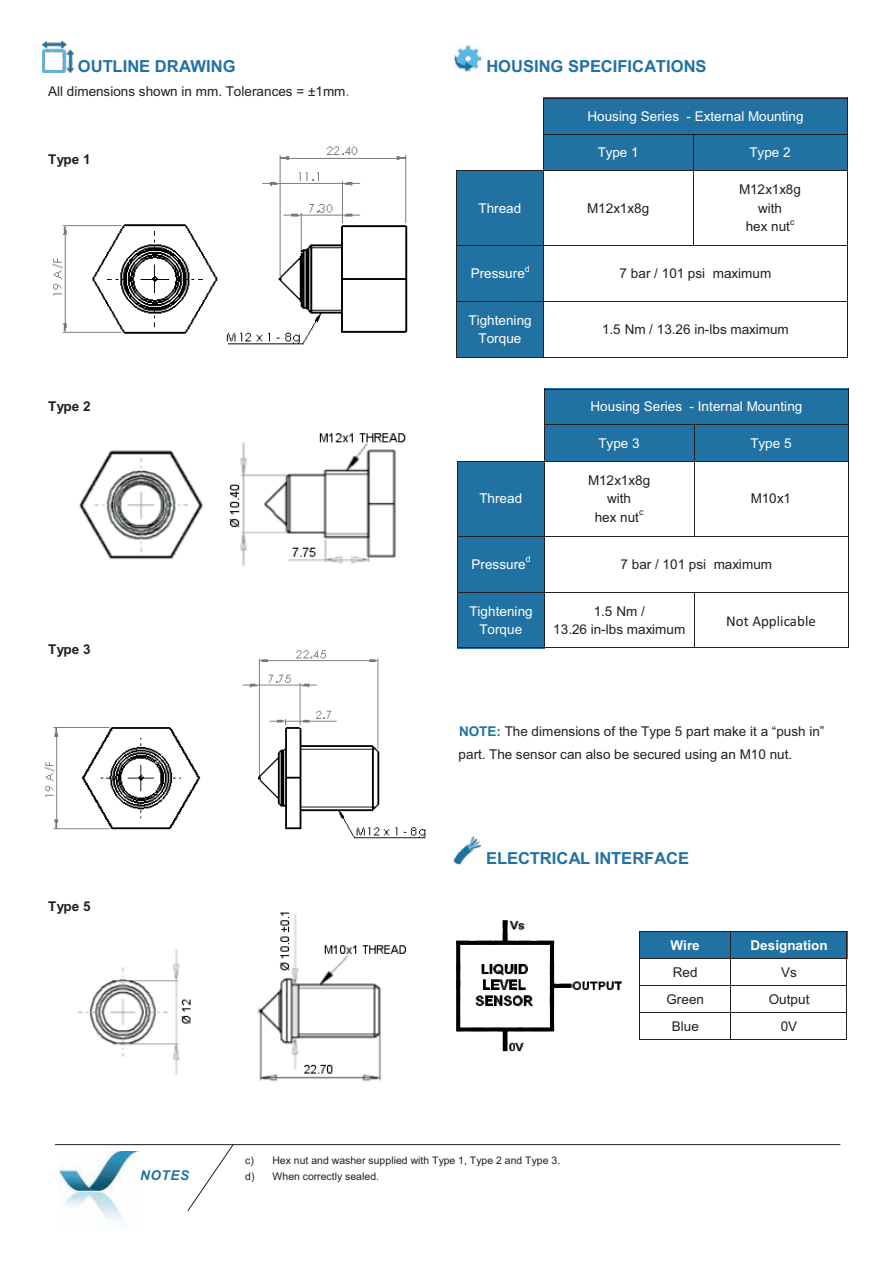
<style>
.page{position:relative;width:893px;height:1262px;background:#fff}
.page>*{position:absolute;margin:0;border:0;box-sizing:border-box;transform-origin:0 0}
.t1{font:700 16.5px "Arial";color:#2172a3}
.t2{font:15px "Calibri";color:#231f20}
.t3{font:13.5px/18.5px "Arial";color:#231f20;text-align:center}
.t4{font:13.5px/18.6px "Arial";color:#fff;text-align:center}
.t5{font:700 13.5px "Arial";color:#231f20}
.t6{font:700 13.5px "Arial";color:#fff}
.t7{font:italic 700 13.5px "Arial";letter-spacing:.05em;color:#2172a3}
.t8{font:10.5px "Arial";color:#231f20}
.t9{font:8.85px "Arial";color:#231f20}
.t10{font:8.85px "Arial";color:#fff}
.s1{color:#2172a3}
.s2{font-weight:700;color:#2172a3}
</style>
<div class="page">
<hr style="left:55px;top:1144px;width:785px;height:1px;background:#231f20">
<svg style="left:187px;top:1144px;width:47px;height:67px"></svg>
<img style="left:59px;top:1151px;width:81px;height:72px">
<img style="left:43px;top:42px;width:31px;height:30px">
<img style="left:453px;top:836px;width:28px;height:28px">
<img style="left:454px;top:45px;width:28px;height:27px">
<div style="left:639px;top:931px;width:91px;height:27px;background:#2172a3"></div>
<div style="left:730px;top:931px;width:117px;height:27px;background:#2172a3"></div>
<hr style="left:639px;top:931px;width:1px;height:107px;background:#231f20">
<hr style="left:730px;top:932px;width:1px;height:106px;background:#231f20">
<hr style="left:846px;top:931px;width:1px;height:107px;background:#231f20">
<hr style="left:639px;top:931px;width:208px;height:1px;background:#231f20">
<hr style="left:640px;top:958px;width:206px;height:1px;background:#231f20">
<hr style="left:640px;top:985px;width:206px;height:1px;background:#231f20">
<hr style="left:640px;top:1012px;width:206px;height:1px;background:#231f20">
<hr style="left:639px;top:1038px;width:208px;height:1px;background:#231f20">
<img style="left:52px;top:146px;width:356px;height:199px">
<img style="left:44px;top:650px;width:382px;height:189px">
<div style="left:543px;top:98px;width:304px;height:36px;background:#2172a3"></div>
<div style="left:543px;top:134px;width:150px;height:37px;background:#2172a3"></div>
<div style="left:693px;top:134px;width:154px;height:37px;background:#2172a3"></div>
<div style="left:456px;top:171px;width:87px;height:74px;background:#2172a3"></div>
<div style="left:456px;top:245px;width:87px;height:56px;background:#2172a3"></div>
<div style="left:456px;top:301px;width:87px;height:57px;background:#2172a3"></div>
<hr style="left:543px;top:98px;width:1px;height:36px;background:#231f20">
<hr style="left:846px;top:98px;width:1px;height:36px;background:#231f20">
<hr style="left:543px;top:134px;width:1px;height:36px;background:#231f20">
<hr style="left:692px;top:134px;width:1px;height:36px;background:#231f20">
<hr style="left:846px;top:134px;width:1px;height:37px;background:#231f20">
<hr style="left:456px;top:171px;width:1px;height:186px;background:#231f20">
<hr style="left:543px;top:171px;width:1px;height:186px;background:#231f20">
<hr style="left:692px;top:171px;width:1px;height:74px;background:#231f20">
<hr style="left:846px;top:171px;width:1px;height:74px;background:#231f20">
<hr style="left:846px;top:301px;width:1px;height:56px;background:#231f20">
<hr style="left:846px;top:245px;width:1px;height:56px;background:#231f20">
<hr style="left:543px;top:98px;width:304px;height:1px;background:#231f20">
<hr style="left:543px;top:134px;width:304px;height:1px;background:#231f20">
<hr style="left:456px;top:170px;width:87px;height:1px;background:#231f20">
<hr style="left:543px;top:170px;width:304px;height:1px;background:#231f20">
<hr style="left:457px;top:245px;width:86px;height:1px;background:#231f20">
<hr style="left:543px;top:245px;width:150px;height:1px;background:#231f20">
<hr style="left:693px;top:245px;width:154px;height:1px;background:#231f20">
<hr style="left:457px;top:301px;width:86px;height:1px;background:#231f20">
<hr style="left:456px;top:357px;width:87px;height:1px;background:#231f20">
<hr style="left:543px;top:301px;width:150px;height:1px;background:#231f20">
<hr style="left:543px;top:357px;width:304px;height:1px;background:#231f20">
<hr style="left:693px;top:301px;width:154px;height:1px;background:#231f20">
<img style="left:456px;top:920px;width:166px;height:132px">
<div style="left:544px;top:388px;width:304px;height:37px;background:#2172a3"></div>
<div style="left:544px;top:425px;width:150px;height:36px;background:#2172a3"></div>
<div style="left:694px;top:425px;width:154px;height:36px;background:#2172a3"></div>
<div style="left:457px;top:461px;width:87px;height:75px;background:#2172a3"></div>
<div style="left:457px;top:536px;width:87px;height:56px;background:#2172a3"></div>
<div style="left:457px;top:592px;width:87px;height:56px;background:#2172a3"></div>
<hr style="left:544px;top:388px;width:1px;height:36px;background:#231f20">
<hr style="left:847px;top:388px;width:1px;height:37px;background:#231f20">
<hr style="left:544px;top:425px;width:1px;height:36px;background:#231f20">
<hr style="left:693px;top:425px;width:1px;height:36px;background:#231f20">
<hr style="left:847px;top:425px;width:1px;height:36px;background:#231f20">
<hr style="left:457px;top:461px;width:1px;height:186px;background:#231f20">
<hr style="left:544px;top:462px;width:1px;height:185px;background:#231f20">
<hr style="left:693px;top:462px;width:1px;height:74px;background:#231f20">
<hr style="left:847px;top:461px;width:1px;height:75px;background:#231f20">
<hr style="left:847px;top:536px;width:1px;height:56px;background:#231f20">
<hr style="left:693px;top:592px;width:1px;height:55px;background:#231f20">
<hr style="left:847px;top:592px;width:1px;height:55px;background:#231f20">
<hr style="left:544px;top:388px;width:304px;height:1px;background:#231f20">
<hr style="left:544px;top:424px;width:303px;height:1px;background:#231f20">
<hr style="left:457px;top:461px;width:87px;height:1px;background:#231f20">
<hr style="left:544px;top:461px;width:303px;height:1px;background:#231f20">
<hr style="left:458px;top:536px;width:86px;height:1px;background:#231f20">
<hr style="left:544px;top:536px;width:150px;height:1px;background:#231f20">
<hr style="left:694px;top:536px;width:153px;height:1px;background:#231f20">
<hr style="left:458px;top:592px;width:86px;height:1px;background:#231f20">
<hr style="left:544px;top:592px;width:150px;height:1px;background:#231f20">
<hr style="left:694px;top:592px;width:153px;height:1px;background:#231f20">
<hr style="left:457px;top:647px;width:87px;height:1px;background:#231f20">
<hr style="left:544px;top:647px;width:150px;height:1px;background:#231f20">
<hr style="left:694px;top:647px;width:154px;height:1px;background:#231f20">
<img style="left:78px;top:912px;width:329px;height:170px">
<img style="left:79px;top:433px;width:327px;height:134px">
<p class="t1" style="left:78px;top:60px;width:159px">OUTLINE DRAWING</p>
<p class="t3" style="left:48px;top:84px;width:303px">All dimensions shown in mm. Tolerances = ±1mm<span class="s1">.</span></p>
<p class="t5" style="left:48px;top:154px;width:44px">Type 1</p>
<p class="t5" style="left:48px;top:401px;width:44px">Type 2</p>
<p class="t5" style="left:48px;top:644px;width:44px">Type 3</p>
<p class="t5" style="left:48px;top:901px;width:44px">Type 5</p>
<p class="t1" style="left:486px;top:60px;width:222px">HOUSING SPECIFICATIONS</p>
<p class="t4" style="left:587px;top:108px;width:217px">Housing Series - External Mounting</p>
<p class="t4" style="left:597px;top:144px;width:43px">Type 1</p>
<p class="t4" style="left:749px;top:144px;width:43px">Type 2</p>
<p class="t4" style="left:478px;top:200px;width:44px">Thread</p>
<p class="t3" style="left:587px;top:200px;width:64px">M12x1x8g</p>
<p class="t3" style="left:739px;top:181px;width:64px">M12x1x8g with<br>hex nut</p>
<p class="t9" style="left:790px;top:218px;width:6px">c</p>
<p class="t4" style="left:470px;top:265px;width:56px">Pressure</p>
<p class="t10" style="left:525px;top:265px;width:6px">d</p>
<p class="t3" style="left:619px;top:265px;width:153px">7 bar / 101 psi maximum</p>
<p class="t4" style="left:468px;top:312px;width:65px">Tightening<br>Torque</p>
<p class="t3" style="left:602px;top:321px;width:188px">1.5 Nm / 13.26 in-lbs maximum</p>
<p class="t4" style="left:479px;top:490px;width:44px">Thread</p>
<p class="t4" style="left:590px;top:398px;width:213px">Housing Series - Internal Mounting</p>
<p class="t4" style="left:598px;top:435px;width:43px">Type 3</p>
<p class="t4" style="left:750px;top:435px;width:43px">Type 5</p>
<p class="t3" style="left:588px;top:472px;width:64px">M12x1x8g with<br>hex nut</p>
<p class="t9" style="left:639px;top:509px;width:6px">c</p>
<p class="t3" style="left:750px;top:490px;width:42px">M10x1</p>
<p class="t4" style="left:471px;top:556px;width:56px">Pressure</p>
<p class="t10" style="left:526px;top:556px;width:6px">d</p>
<p class="t3" style="left:620px;top:556px;width:153px">7 bar / 101 psi maximum</p>
<p class="t4" style="left:469px;top:603px;width:65px">Tightening<br>Torque</p>
<p class="t3" style="left:553px;top:603px;width:134px">1.5 Nm /<br>13.26 in-lbs maximum</p>
<p class="t2" style="left:726px;top:614px;width:91px">Not Applicable</p>
<p class="t3" style="left:458px;top:721px;width:367px;line-height:22.6px;text-align:left"><span class="s2">NOTE:</span> The dimensions of the Type 5 part make it a “push in” part. The sensor can also be secured using an M10 nut.</p>
<p class="t1" style="left:486px;top:851px;width:205px">ELECTRICAL INTERFACE</p>
<p class="t6" style="left:670px;top:940px;width:31px">Wire</p>
<p class="t6" style="left:750px;top:940px;width:79px">Designation</p>
<p class="t3" style="left:672px;top:964px;width:26px">Red</p>
<p class="t3" style="left:781px;top:964px;width:17px">Vs</p>
<p class="t3" style="left:666px;top:991px;width:39px">Green</p>
<p class="t3" style="left:768px;top:991px;width:42px">Output</p>
<p class="t3" style="left:671px;top:1017px;width:29px">Blue</p>
<p class="t3" style="left:780px;top:1017px;width:18px">0V</p>
<p class="t8" style="left:245px;top:1156px;width:316px">c) Hex nut and washer supplied with Type 1, Type 2 and Type 3.</p>
<p class="t7" style="left:140px;top:1169px;width:50px">NOTES</p>
<p class="t8" style="left:245px;top:1171px;width:135px">d) When correctly sealed.</p>
</div>
